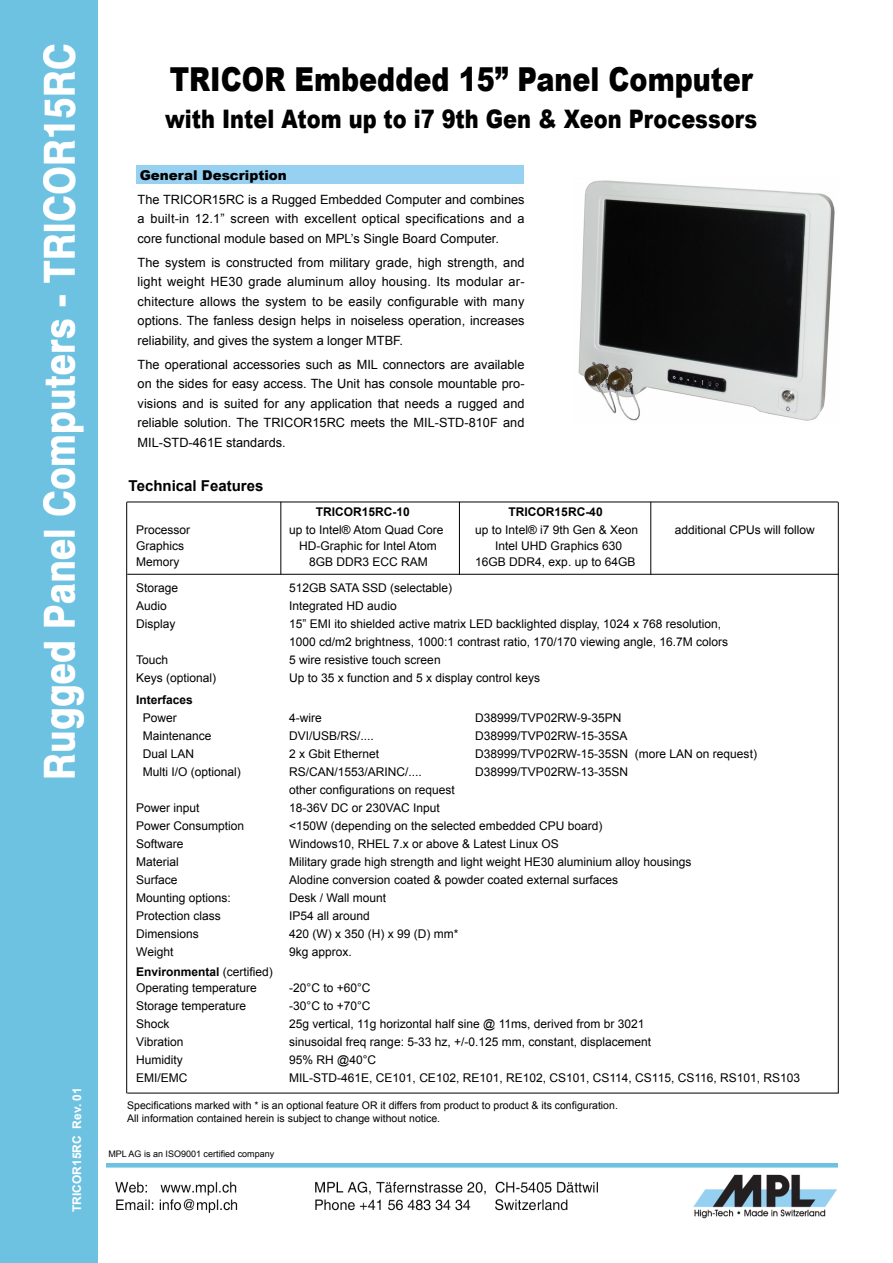
<style>
.page{position:relative;width:893px;height:1263px;background:#fff}
.page>*{position:absolute;margin:0;border:0;box-sizing:border-box;transform-origin:0 0}
.Überschrift_1{font:900 33px "Arial";color:#000;scale:.82 1}
.Überschrift_1-2{font:900 25.5px "Arial";color:#000;scale:.82 1}
.t1{font:700 15px "Arial";color:#000}
.Überschrift_3{font:900 13.5px "Arial";color:#000}
.Text{font:12.75px/19.5px "Arial";color:#000;text-align:justify}
.Aufzählung{font:12px "Arial";color:#000}
.Aufzählung-2{font:700 12px "Arial";color:#000}
.t2{font:700 12px "Arial";color:#fff}
.Aufzählung-3{font:10.5px "Arial";color:#000}
.Text-2{font:9px "Arial";color:#000}
.s1{font-weight:400}
</style>
<div class="page">
<img style="left:106px;top:1163px;width:732px;height:56px">
<img style="left:0;top:0;width:98px;height:1263px">
<img style="left:578px;top:180px;width:257px;height:241px">
<hr style="left:126px;top:502px;width:1px;height:591px;background:#000">
<hr style="left:838px;top:502px;width:1px;height:591px;background:#000">
<hr style="left:127px;top:502px;width:711px;height:1px;background:#000">
<hr style="left:127px;top:1093px;width:711px;height:1px;background:#000">
<hr style="left:127px;top:574px;width:711px;height:1px;background:#000">
<hr style="left:281px;top:502px;width:1px;height:72px;background:#000">
<hr style="left:459px;top:502px;width:1px;height:72px;background:#000">
<hr style="left:650px;top:502px;width:1px;height:72px;background:#000">
<p class="Überschrift_1" style="left:170px;top:55px;width:713px">TRICOR Embedded 15” Panel Computer</p>
<p class="Überschrift_1-2" style="left:165px;top:100px;width:724px">with Intel Atom up to i7 9th Gen &amp; Xeon Processors</p>
<p class="Überschrift_3" style="left:140px;top:165px;width:149px">General Description</p>
<p class="Text" style="left:138px;top:190px;width:388px">The TRICOR15RC is a Rugged Embedded Computer and combines a built-in 12.1” screen with excellent optical specifications and a core functional module based on MPL’s Single Board Computer.</p>
<p class="Text" style="left:138px;top:253px;width:388px">The system is constructed from military grade, high strength, and light weight HE30 grade aluminum alloy housing. Its modular ar&shy;chitecture allows the system to be easily configurable with many options. The fanless design helps in noiseless operation, increases reliability, and gives the system a longer MTBF.</p>
<p class="Text" style="left:138px;top:355px;width:388px">The operational accessories such as MIL connectors are available on the sides for easy access. The Unit has console mountable pro&shy;visions and is suited for any application that needs a rugged and reliable solution. The TRICOR15RC meets the MIL-STD-810F and MIL-STD-461E standards.</p>
<p class="t1" style="left:129px;top:476px;width:136px">Technical Features</p>
<p class="Aufzählung-2" style="left:316px;top:504px;width:96px">TRICOR15RC-10</p>
<p class="Aufzählung-2" style="left:509px;top:504px;width:96px">TRICOR15RC-40</p>
<p class="Aufzählung" style="left:136px;top:522px;width:56px">Processor</p>
<p class="Aufzählung" style="left:289px;top:522px;width:156px">up to Intel® Atom Quad Core</p>
<p class="Aufzählung" style="left:475px;top:522px;width:164px">up to Intel® i7 9th Gen &amp; Xeon</p>
<p class="Aufzählung" style="left:675px;top:522px;width:142px">additional CPUs will follow</p>
<p class="Aufzählung" style="left:136px;top:538px;width:50px">Graphics</p>
<p class="Aufzählung" style="left:299px;top:538px;width:139px">HD-Graphic for Intel Atom</p>
<p class="Aufzählung" style="left:495px;top:538px;width:128px">Intel UHD Graphics 630</p>
<p class="Aufzählung" style="left:136px;top:554px;width:45px">Memory</p>
<p class="Aufzählung" style="left:309px;top:554px;width:120px">8GB DDR3 ECC RAM</p>
<p class="Aufzählung" style="left:475px;top:554px;width:162px">16GB DDR4, exp. up to 64GB</p>
<p class="Aufzählung" style="left:136px;top:579px;width:44px">Storage</p>
<p class="Aufzählung" style="left:289px;top:579px;width:164px">512GB SATA SSD (selectable)</p>
<p class="Aufzählung" style="left:136px;top:597px;width:32px">Audio</p>
<p class="Aufzählung" style="left:289px;top:597px;width:109px">Integrated HD audio</p>
<p class="Aufzählung" style="left:136px;top:615px;width:41px">Display</p>
<p class="Aufzählung" style="left:289px;top:615px;width:433px">15” EMI ito shielded active matrix LED backlighted display, 1024 x 768 resolution,</p>
<p class="Aufzählung" style="left:289px;top:633px;width:440px">1000 cd/m2 brightness, 1000:1 contrast ratio, 170/170 viewing angle, 16.7M colors</p>
<p class="Aufzählung" style="left:136px;top:651px;width:34px">Touch</p>
<p class="Aufzählung" style="left:289px;top:651px;width:153px">5 wire resistive touch screen</p>
<p class="Aufzählung" style="left:136px;top:669px;width:82px">Keys (optional)</p>
<p class="Aufzählung" style="left:289px;top:669px;width:252px">Up to 35 x function and 5 x display control keys</p>
<p class="Aufzählung-2" style="left:136px;top:692px;width:58px">Interfaces</p>
<p class="Aufzählung" style="left:143px;top:710px;width:36px">Power</p>
<p class="Aufzählung" style="left:289px;top:710px;width:34px">4-wire</p>
<p class="Aufzählung" style="left:475px;top:710px;width:148px">D38999/TVP02RW-9-35PN</p>
<p class="Aufzählung" style="left:143px;top:728px;width:70px">Maintenance</p>
<p class="Aufzählung" style="left:289px;top:728px;width:86px">DVI/USB/RS/....</p>
<p class="Aufzählung" style="left:475px;top:728px;width:154px">D38999/TVP02RW-15-35SA</p>
<p class="Aufzählung" style="left:143px;top:746px;width:53px">Dual LAN</p>
<p class="Aufzählung" style="left:289px;top:746px;width:92px">2 x Gbit Ethernet</p>
<p class="Aufzählung" style="left:475px;top:746px;width:283px">D38999/TVP02RW-15-35SN (more LAN on request)</p>
<p class="Aufzählung" style="left:143px;top:764px;width:100px">Multi I/O (optional)</p>
<p class="Aufzählung" style="left:289px;top:764px;width:134px">RS/CAN/1553/ARINC/....</p>
<p class="Aufzählung" style="left:475px;top:764px;width:154px">D38999/TVP02RW-13-35SN</p>
<p class="Aufzählung" style="left:289px;top:782px;width:167px">other configurations on request</p>
<p class="Aufzählung" style="left:136px;top:800px;width:65px">Power input</p>
<p class="Aufzählung" style="left:289px;top:800px;width:152px">18-36V DC or 230VAC Input</p>
<p class="Aufzählung" style="left:136px;top:818px;width:110px">Power Consumption</p>
<p class="Aufzählung" style="left:289px;top:818px;width:315px">&lt;150W (depending on the selected embedded CPU board)</p>
<p class="Aufzählung" style="left:136px;top:836px;width:49px">Software</p>
<p class="Aufzählung" style="left:289px;top:836px;width:271px">Windows10, RHEL 7.x or above &amp; Latest Linux OS</p>
<p class="Aufzählung" style="left:136px;top:854px;width:44px">Material</p>
<p class="Aufzählung" style="left:289px;top:854px;width:404px">Military grade high strength and light weight HE30 aluminium alloy housings</p>
<p class="Aufzählung" style="left:136px;top:872px;width:43px">Surface</p>
<p class="Aufzählung" style="left:289px;top:872px;width:330px">Alodine conversion coated &amp; powder coated external surfaces</p>
<p class="Aufzählung" style="left:136px;top:890px;width:96px">Mounting options:</p>
<p class="Aufzählung" style="left:289px;top:890px;width:98px">Desk / Wall mount</p>
<p class="Aufzählung" style="left:136px;top:908px;width:86px">Protection class</p>
<p class="Aufzählung" style="left:289px;top:908px;width:82px">IP54 all around</p>
<p class="Aufzählung" style="left:136px;top:926px;width:64px">Dimensions</p>
<p class="Aufzählung" style="left:289px;top:926px;width:171px">420 (W) x 350 (H) x 99 (D) mm*</p>
<p class="Aufzählung" style="left:136px;top:944px;width:39px">Weight</p>
<p class="Aufzählung" style="left:289px;top:944px;width:64px">9kg approx.</p>
<p class="Aufzählung-2" style="left:136px;top:963px;width:138px">Environmental <span class="s1">(certified)</span></p>
<p class="Aufzählung" style="left:136px;top:980px;width:122px">Operating temperature</p>
<p class="Aufzählung" style="left:289px;top:980px;width:83px">-20°C to +60°C</p>
<p class="Aufzählung" style="left:136px;top:998px;width:112px">Storage temperature</p>
<p class="Aufzählung" style="left:289px;top:998px;width:83px">-30°C to +70°C</p>
<p class="Aufzählung" style="left:136px;top:1016px;width:35px">Shock</p>
<p class="Aufzählung" style="left:289px;top:1016px;width:357px">25g vertical, 11g horizontal half sine @ 11ms, derived from br 3021</p>
<p class="Aufzählung" style="left:136px;top:1034px;width:49px">Vibration</p>
<p class="Aufzählung" style="left:289px;top:1034px;width:363px">sinusoidal freq range: 5-33 hz, +/-0.125 mm, constant, displacement</p>
<p class="Aufzählung" style="left:136px;top:1052px;width:48px">Humidity</p>
<p class="Aufzählung" style="left:289px;top:1052px;width:88px">95% RH @40°C</p>
<p class="Aufzählung" style="left:136px;top:1070px;width:53px">EMI/EMC</p>
<p class="Aufzählung" style="left:289px;top:1070px;width:512px">MIL-STD-461E, CE101, CE102, RE101, RE102, CS101, CS114, CS115, CS116, RS101, RS103</p>
<p class="t2" style="left:69px;top:1212px;width:126px;rotate:-90deg">TRICOR15RC Rev. 01</p>
<p class="Aufzählung-3" style="left:127px;top:1098px;width:492px">Specifications marked with * is an optional feature OR it differs from product to product &amp; its configuration.</p>
<p class="Aufzählung-3" style="left:127px;top:1112px;width:314px">All information contained herein is subject to change without notice.</p>
<p class="Text-2" style="left:108px;top:1148px;width:167px">MPL AG is an ISO9001 certified company</p>
</div>
